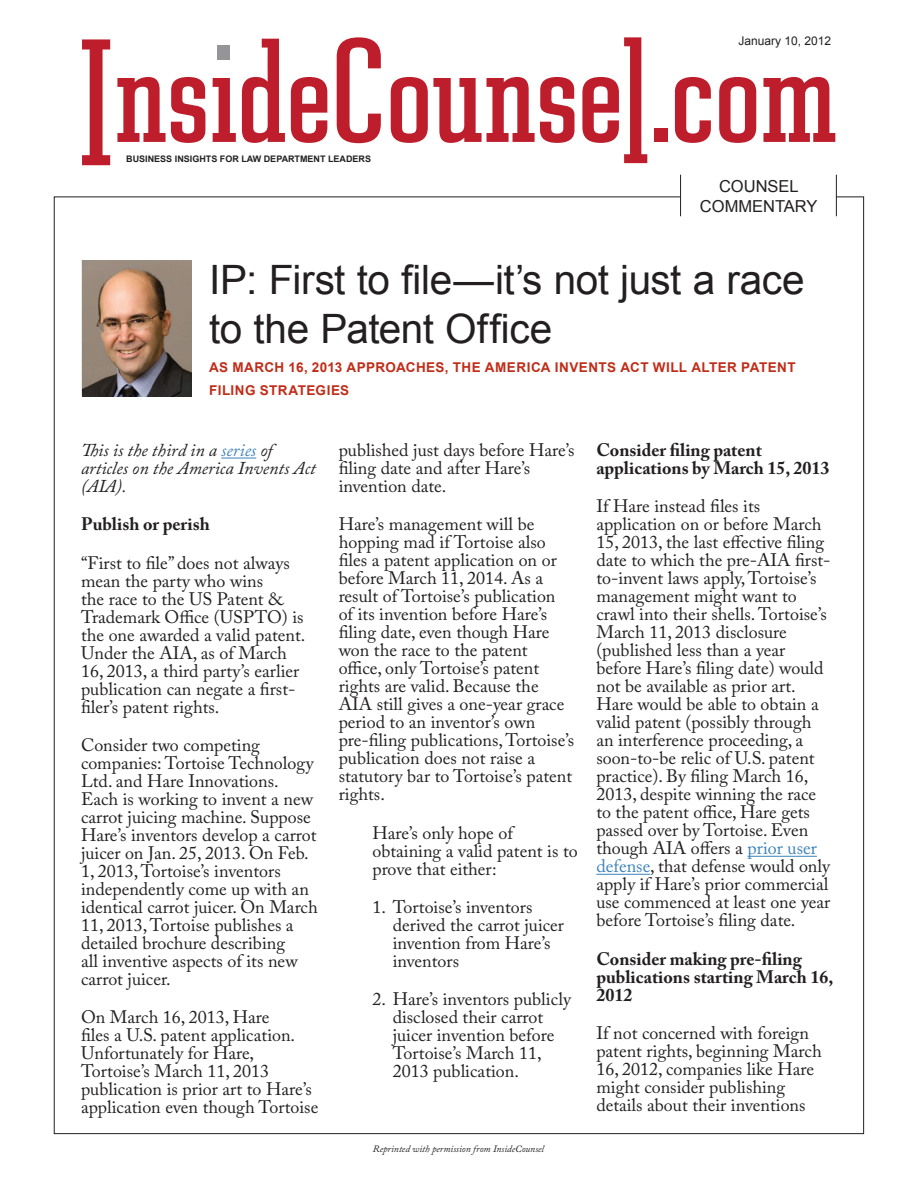
<style>
.page{position:relative;width:918px;height:1188px;background:#fff}
.page>*{position:absolute;margin:0;border:0;box-sizing:border-box;transform-origin:0 0}
.t1{font:40.5px/48.6px "Arial";letter-spacing:-.01em;color:#231f20}
.t2{font:18px/18px "Adobe Caslon Pro";color:#231f20}
.t3{font:700 18px/18px "Adobe Caslon Pro";color:#231f20}
.t4{font:italic 18px/18px "Adobe Caslon Pro";color:#231f20}
.t5{font:16.5px/19.8px "Arial";color:#231f20;text-align:center}
.t6{font:700 13.5px/22.5px "Arial";letter-spacing:.03em;color:#c02d19}
.t7{font:12px "Arial";color:#231f20}
.t8{font:italic 9.75px "Adobe Caslon Pro";color:#231f20}
.t9{font:700 9px "Arial";color:#231f20}
.s1{color:#3d82bb}
</style>
<div class="page">
<svg style="left:82px;top:39px;width:28px;height:126px"></svg>
<svg style="left:117px;top:77px;width:88px;height:66px"></svg>
<svg style="left:213px;top:78px;width:23px;height:64px"></svg>
<svg style="left:242px;top:39px;width:43px;height:104px"></svg>
<svg style="left:291px;top:77px;width:36px;height:66px"></svg>
<svg style="left:337px;top:37px;width:44px;height:106px"></svg>
<svg style="left:391px;top:77px;width:183px;height:66px"></svg>
<svg style="left:582px;top:37px;width:65px;height:126px"></svg>
<div style="left:654px;top:128px;width:13px;height:14px;background:#be1d2c"></div>
<svg style="left:675px;top:77px;width:36px;height:66px"></svg>
<svg style="left:719px;top:77px;width:37px;height:66px"></svg>
<svg style="left:763px;top:77px;width:72px;height:65px"></svg>
<div style="left:217px;top:45px;width:13px;height:15px;background:#939598"></div>
<hr style="left:836px;top:175px;width:1px;height:41px;background:#231f20">
<hr style="left:680px;top:175px;width:1px;height:41px;background:#231f20">
<hr style="left:221px;top:458px;width:35px;height:1px;background:#3d82bb">
<hr style="left:748px;top:856px;width:69px;height:1px;background:#3d82bb">
<hr style="left:596px;top:874px;width:54px;height:1px;background:#3d82bb">
<img style="left:82px;top:260px;width:110px;height:136px">
<p class="t9" style="left:126px;top:153px;width:246px">BUSINESS INSIGHTS FOR LAW DEPARTMENT LEADERS</p>
<p class="t7" style="left:738px;top:33px;width:94px">January 10, 2012</p>
<p class="t5" style="left:700px;top:177px;width:119px">Counsel<br>Commentary</p>
<h1 class="t1" style="left:209px;top:256px;width:597px">IP: First to file—it’s not just a race to the Patent Office</h1>
<p class="t6" style="left:209px;top:357px;width:588px">AS MARCH 16, 2013 APPROACHES, THE AMERICA INVENTS ACT WILL ALTER PATENT<br>FILING STRATEGIES</p>
<p class="t4" style="left:81px;top:441px;width:236px">This is the third in a <span class="s1">series</span> of articles on the America Invents Act (AIA).</p>
<p class="t3" style="left:81px;top:515px;width:130px">Publish or perish</p>
<p class="t2" style="left:81px;top:554px;width:226px">“First to file” does not always mean the party who wins<br>the race to the US Patent &amp;<br>Trademark Office (USPTO) is the one awarded a valid patent.<br>Under the AIA, as of March<br>16, 2013, a third party’s earlier publication can negate a first&shy;filer’s patent rights.</p>
<p class="t2" style="left:81px;top:736px;width:238px">Consider two competing companies: Tortoise Technology<br>Ltd. and Hare Innovations.<br>Each is working to invent a new carrot juicing machine. Suppose<br>Hare’s inventors develop a carrot juicer on Jan. 25, 2013. On Feb.<br>1, 2013, Tortoise’s inventors independently come up with an identical carrot juicer. On March<br>11, 2013, Tortoise publishes a detailed brochure describing<br>all inventive aspects of its new carrot juicer.</p>
<p class="t2" style="left:81px;top:1008px;width:239px">On March 16, 2013, Hare<br>files a U.S. patent application.<br>Unfortunately for Hare,<br>Tortoise’s March 11, 2013 publication is prior art to Hare’s application even though Tortoise</p>
<p class="t2" style="left:339px;top:441px;width:237px">published just days before Hare’s filing date and after Hare’s invention date.</p>
<p class="t2" style="left:339px;top:515px;width:237px">Hare’s management will be hopping mad if Tortoise also files a patent application on or before March 11, 2014. As a result of Tortoise’s publication of its invention before Hare’s filing date, even though Hare won the race to the patent office, only Tortoise’s patent rights are valid. Because the<br>AIA still gives a one-year grace period to an inventor’s own pre-filing publications, Tortoise’s publication does not raise a statutory bar to Tortoise’s patent rights.</p>
<p class="t2" style="left:372px;top:824px;width:207px">Hare’s only hope of obtaining a valid patent is to prove that either:</p>
<p class="t2" style="left:393px;top:898px;width:173px;text-indent:-20px">1. Tortoise’s inventors derived the carrot juicer invention from Hare’s inventors</p>
<p class="t2" style="left:393px;top:990px;width:180px;text-indent:-20px">2. Hare’s inventors publicly disclosed their carrot juicer invention before<br>Tortoise’s March 11,<br>2013 publication.</p>
<p class="t8" style="left:373px;top:1142px;width:173px">Reprinted with permission from InsideCounsel</p>
<p class="t3" style="left:596px;top:441px;width:235px">Consider filing patent applications by March 15, 2013</p>
<p class="t2" style="left:596px;top:497px;width:236px">If Hare instead files its application on or before March<br>15, 2013, the last effective filing date to which the pre-AIA first&shy;to-invent laws apply, Tortoise’s management might want to crawl into their shells. Tortoise’s<br>March 11, 2013 disclosure (published less than a year before Hare’s filing date) would not be available as prior art.<br>Hare would be able to obtain a valid patent (possibly through an interference proceeding, a soon-to-be relic of U.S. patent practice). By filing March 16,<br>2013, despite winning the race to the patent office, Hare gets passed over by Tortoise. Even though AIA offers a <span class="s1">prior user defense</span>, that defense would only apply if Hare’s prior commercial use commenced at least one year before Tortoise’s filing date.</p>
<p class="t3" style="left:596px;top:950px;width:239px">Consider making pre-filing publications starting March 16,<br>2012</p>
<p class="t2" style="left:596px;top:1024px;width:227px">If not concerned with foreign patent rights, beginning March<br>16, 2012, companies like Hare might consider publishing details about their inventions</p>
</div>
